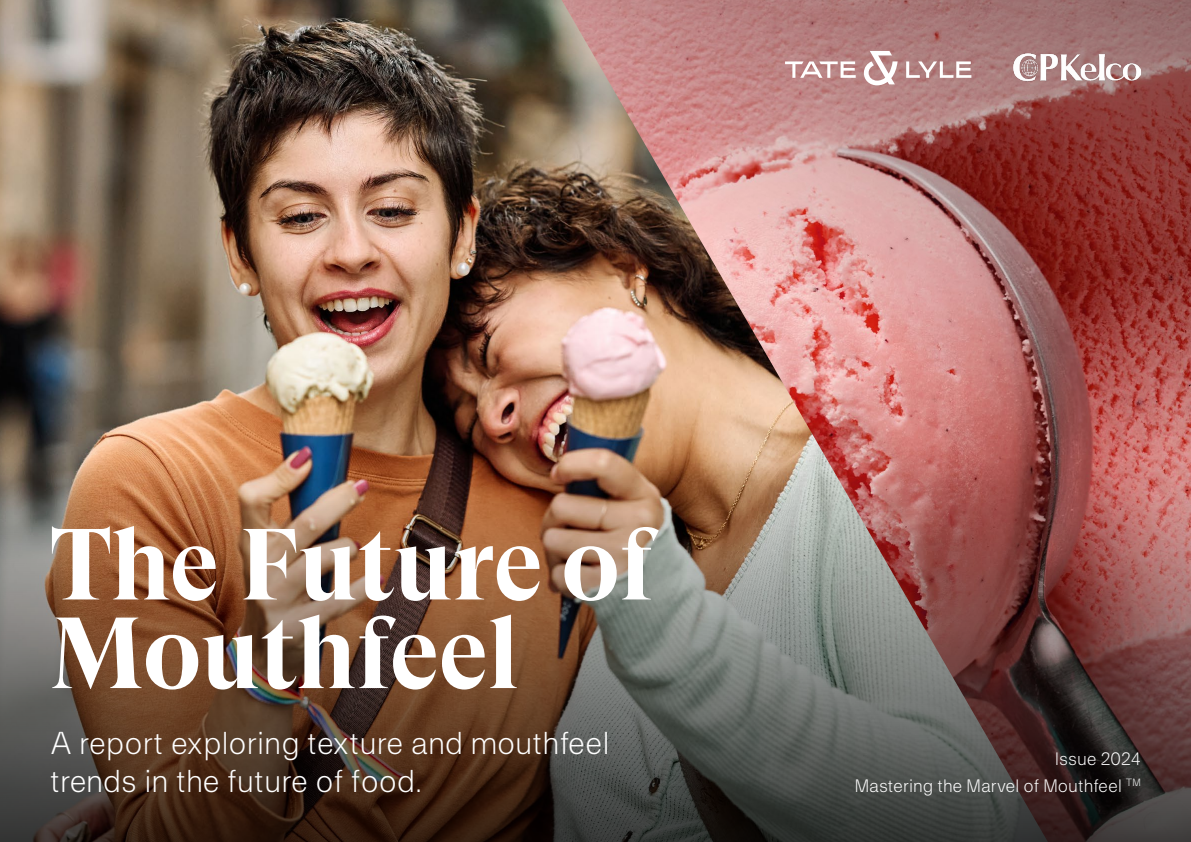
<style>
.page{position:relative;width:1191px;height:842px;background:#fff}
.page>*{position:absolute;margin:0;border:0;box-sizing:border-box;transform-origin:0 0}
.t1{font:700 100.7px/88.6px "GT Super Display";color:#fff}
.t2{font:300 31.6px/38px "Amina";color:#fff}
.t3{font:300 18px "Amina";color:#fff}
</style>
<div class="page">
<img style="left:0;top:0;width:205px;height:411px">
<svg style="left:0;top:411px;width:205px;height:431px;background:#7a5943"></svg>
<img style="left:205px;top:0;width:986px;height:842px">
<svg style="left:864px;top:51px;width:33px;height:34px"></svg>
<svg style="left:906px;top:61px;width:65px;height:17px"></svg>
<svg style="left:785px;top:61px;width:70px;height:17px"></svg>
<img style="left:1013px;top:54px;width:128px;height:31px">
<p class="t1" style="left:51px;top:522px;width:605px">The Future of<br>Mouthfeel</p>
<p class="t2" style="left:50px;top:724px;width:561px">A report exploring texture and mouthfeel trends in the future of food.</p>
<p class="t3" style="left:1055px;top:748px;width:87px">Issue 2024</p>
<p class="t3" style="left:854px;top:776px;width:288px">Mastering the Marvel of Mouthfeel <sup>TM</sup></p>
</div>
